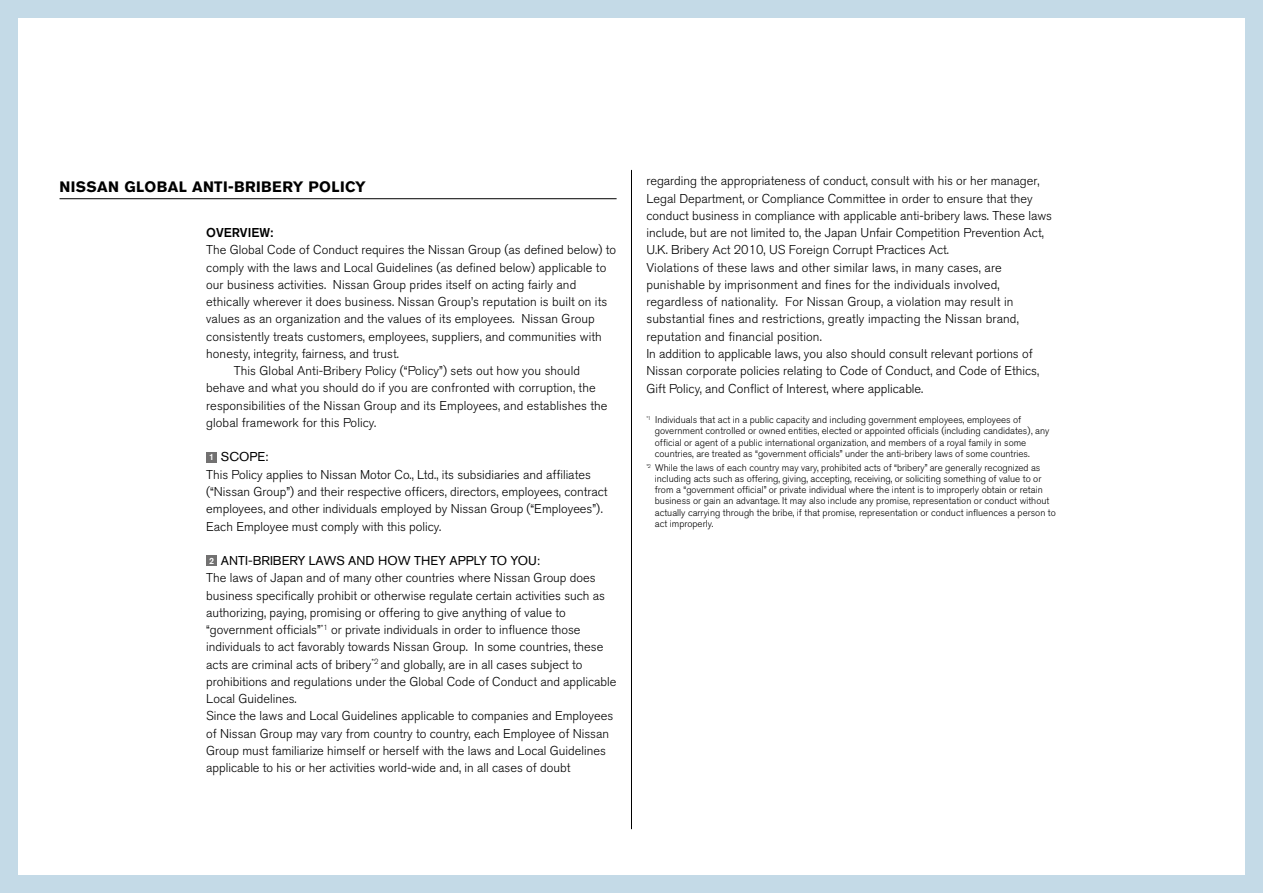
<style>
.page{position:relative;width:1263px;height:893px;background:#fff}
.page>*{position:absolute;margin:0;border:0;box-sizing:border-box;transform-origin:0 0}
.t1{font:700 15px "Nissan AG";letter-spacing:.025em;color:#000}
.t2{font:300 12.75px/17.2px "Nissan AG";color:#000}
.t3{font:500 12.75px "Nissan AG";color:#000}
.t4{font:300 9.75px/11.2px "Nissan AG";color:#000}
.s1{font-weight:500;font-size:9px;color:#fff}
.s2{font-weight:400}
</style>
<div class="page">
<div style="left:0;top:0;width:17px;height:893px;background:#c4dae7"></div>
<div style="left:1246px;top:0;width:17px;height:893px;background:#c4dae7"></div>
<div style="left:0;top:0;width:1263px;height:17px;background:#c4dae7"></div>
<div style="left:0;top:876px;width:1263px;height:17px;background:#c4dae7"></div>
<hr style="left:60px;top:198px;width:557px;height:1px;background:#000">
<hr style="left:631px;top:170px;width:1px;height:659px;background:#000">
<div style="left:206px;top:452px;width:11px;height:10px;background:#727171"></div>
<div style="left:206px;top:555px;width:11px;height:11px;background:#727171"></div>
<p class="t1" style="left:60px;top:178px;width:308px">NISSAN GLOBAL ANTI-BRIBERY POLICY</p>
<p class="t3" style="left:206px;top:225px;width:68px">OVERVIEW:</p>
<p class="t2" style="left:206px;top:242px;width:411px">The Global Code of Conduct requires the Nissan Group (as defined below) to</p>
<p class="t2" style="left:206px;top:259px;width:402px">comply with the laws and Local Guidelines (as defined below) applicable to</p>
<p class="t2" style="left:206px;top:276px;width:372px">our business activities. Nissan Group prides itself on acting fairly and</p>
<p class="t2" style="left:206px;top:293px;width:403px">ethically wherever it does business. Nissan Group’s reputation is built on its</p>
<p class="t2" style="left:206px;top:311px;width:390px">values as an organization and the values of its employees. Nissan Group</p>
<p class="t2" style="left:206px;top:328px;width:397px">consistently treats customers, employees, suppliers, and communities with</p>
<p class="t2" style="left:206px;top:345px;width:194px">honesty, integrity, fairness, and trust.</p>
<p class="t2" style="left:234px;top:362px;width:348px">This Global Anti-Bribery Policy (“Policy”) sets out how you should</p>
<p class="t2" style="left:206px;top:380px;width:391px">behave and what you should do if you are confronted with corruption, the</p>
<p class="t2" style="left:206px;top:397px;width:403px">responsibilities of the Nissan Group and its Employees, and establishes the</p>
<p class="t2" style="left:206px;top:414px;width:172px">global framework for this Policy.</p>
<p class="t2" style="left:206px;top:449px;width:403px"><span class="s1">1</span> <span class="s2">SCOPE:<br></span>This Policy applies to Nissan Motor Co., Ltd., its subsidiaries and affiliates (“Nissan Group”) and their respective officers, directors, employees, contract employees, and other individuals employed by Nissan Group (“Employees”).<br>Each Employee must comply with this policy.</p>
<p class="t2" style="left:206px;top:552px;width:412px"><span class="s1">2</span> <span class="s2">ANTI-BRIBERY LAWS AND HOW THEY APPLY TO YOU:<br></span>The laws of Japan and of many other countries where Nissan Group does business specifically prohibit or otherwise regulate certain activities such as authorizing, paying, promising or offering to give anything of value to “government officials”<sup>*1</sup> or private individuals in order to influence those individuals to act favorably towards Nissan Group. In some countries, these acts are criminal acts of bribery<sup>*2</sup> and globally, are in all cases subject to prohibitions and regulations under the Global Code of Conduct and applicable Local Guidelines.<br>Since the laws and Local Guidelines applicable to companies and Employees of Nissan Group may vary from country to country, each Employee of Nissan Group must familiarize himself or herself with the laws and Local Guidelines applicable to his or her activities world-wide and, in all cases of doubt</p>
<p class="t2" style="left:646px;top:173px;width:407px">regarding the appropriateness of conduct, consult with his or her manager, Legal Department, or Compliance Committee in order to ensure that they conduct business in compliance with applicable anti-bribery laws. These laws include, but are not limited to, the Japan Unfair Competition Prevention Act, U.K. Bribery Act 2010, US Foreign Corrupt Practices Act.<br>Violations of these laws and other similar laws, in many cases, are punishable by imprisonment and fines for the individuals involved, regardless of nationality. For Nissan Group, a violation may result in substantial fines and restrictions, greatly impacting the Nissan brand, reputation and financial position.<br>In addition to applicable laws, you also should consult relevant portions of Nissan corporate policies relating to Code of Conduct, and Code of Ethics, Gift Policy, and Conflict of Interest, where applicable.</p>
<p class="t4" style="left:655px;top:414px;width:396px;text-indent:-8px"><sup>*1</sup> Individuals that act in a public capacity and including government employees, employees of government controlled or owned entities, elected or appointed officials (including candidates), any official or agent of a public international organization, and members of a royal family in some countries, are treated as “government officials” under the anti-bribery laws of some countries.</p>
<p class="t4" style="left:655px;top:462px;width:402px;text-indent:-8px"><sup>*2</sup> While the laws of each country may vary, prohibited acts of “bribery” are generally recognized as including acts such as offering, giving, accepting, receiving, or soliciting something of value to or from a “government official” or private individual where the intent is to improperly obtain or retain business or gain an advantage. It may also include any promise, representation or conduct without actually carrying through the bribe, if that promise, representation or conduct influences a person to act improperly.</p>
</div>
